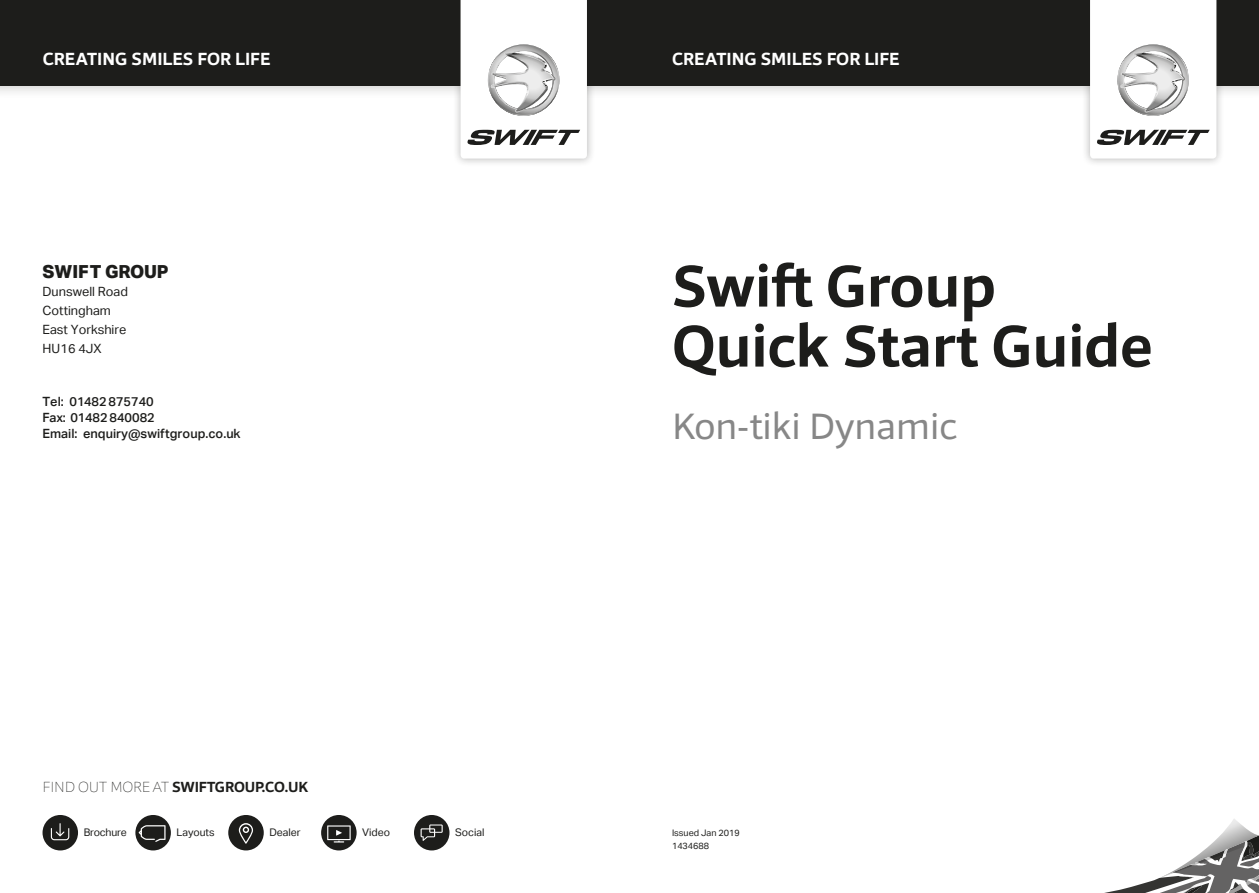
<style>
.page{position:relative;width:1259px;height:893px;background:#fff}
.page>*{position:absolute;margin:0;border:0;box-sizing:border-box;transform-origin:0 0}
.t1{font:700 60px "Foro Sans";color:#1d1d1b}
.t2{font:37.5px "Foro Sans";color:#878787}
.t3{font:700 18px "Foro Sans";color:#fff}
.t4{font:800 18px "Aktiv Grotesk";letter-spacing:-.01em;color:#1d1d1b}
.t5{font:700 15px "Foro Sans";letter-spacing:-.01em;color:#1d1d1b}
.t6{font:500 12.75px/15.8px "Aktiv Grotesk";color:#1d1d1b}
.t7{font:12.75px/18.8px "Aktiv Grotesk";color:#1d1d1b}
.t8{font:10.5px "Aktiv Grotesk";color:#1d1d1b}
.t9{font:9px "Aktiv Grotesk";color:#1d1d1b}
.s1{font-weight:100}
</style>
<div class="page">
<div style="left:0;top:0;width:1259px;height:99px;background:#1d1d1b;opacity:.3"></div>
<div style="left:0;top:0;width:1259px;height:85px;background:#1d1d1b"></div>
<div style="left:1081px;top:0;width:143px;height:167px;background:#1d1d1b;opacity:.3"></div>
<svg style="left:1090px;top:0;width:126px;height:159px"></svg>
<div style="left:1118px;top:45px;width:70px;height:70px;border:1px solid #fff;border-radius:50%"></div>
<div style="left:452px;top:0;width:143px;height:167px;background:#1d1d1b;opacity:.3"></div>
<svg style="left:460px;top:0;width:127px;height:159px"></svg>
<div style="left:488px;top:45px;width:71px;height:70px;border:1px solid #fff;border-radius:50%"></div>
<svg style="left:1104px;top:819px;width:155px;height:74px"></svg>
<div style="left:135px;top:815px;width:36px;height:35px;background:#1d1d1b;border-radius:50%"></div>
<svg style="left:139px;top:825px;width:26px;height:17px"></svg>
<div style="left:321px;top:815px;width:36px;height:35px;background:#1d1d1b;border-radius:50%"></div>
<svg style="left:327px;top:825px;width:24px;height:17px"></svg>
<div style="left:43px;top:815px;width:35px;height:35px;background:#1d1d1b;border-radius:50%"></div>
<svg style="left:51px;top:823px;width:18px;height:17px"></svg>
<div style="left:228px;top:815px;width:36px;height:35px;background:#1d1d1b;border-radius:50%"></div>
<svg style="left:239px;top:823px;width:14px;height:21px"></svg>
<div style="left:414px;top:815px;width:35px;height:35px;background:#1d1d1b;border-radius:50%"></div>
<svg style="left:420px;top:824px;width:23px;height:17px"></svg>
<p class="t3" style="left:43px;top:48px;width:229px">CREATING SMILES FOR LIFE</p>
<p class="t3" style="left:672px;top:48px;width:229px">CREATING SMILES FOR LIFE</p>
<p class="t4" style="left:43px;top:260px;width:128px">SWIFT GROUP</p>
<p class="t7" style="left:43px;top:282px;width:87px">Dunswell Road<br>Cottingham<br>East Yorkshire<br>HU16 4JX</p>
<p class="t6" style="left:43px;top:394px;width:200px">Tel: 01482 875740<br>Fax: 01482 840082<br>Email: enquiry@swiftgroup.co.uk</p>
<p class="t5" style="left:43px;top:778px;width:267px"><span class="s1">FIND OUT MORE AT</span> SWIFTGROUP.CO.UK</p>
<p class="t8" style="left:84px;top:826px;width:44px">Brochure</p>
<p class="t8" style="left:177px;top:826px;width:40px">Layouts</p>
<p class="t8" style="left:269px;top:827px;width:33px">Dealer</p>
<p class="t8" style="left:362px;top:827px;width:29px">Video</p>
<p class="t8" style="left:455px;top:826px;width:31px">Social</p>
<p class="t1" style="left:672px;top:247px;width:325px">Swift Group</p>
<p class="t1" style="left:672px;top:307px;width:482px">Quick Start Guide</p>
<p class="t2" style="left:672px;top:402px;width:287px">Kon-tiki Dynamic</p>
<p class="t9" style="left:672px;top:827px;width:69px">Issued Jan 2019</p>
<p class="t9" style="left:672px;top:841px;width:39px">1434688</p>
</div>
